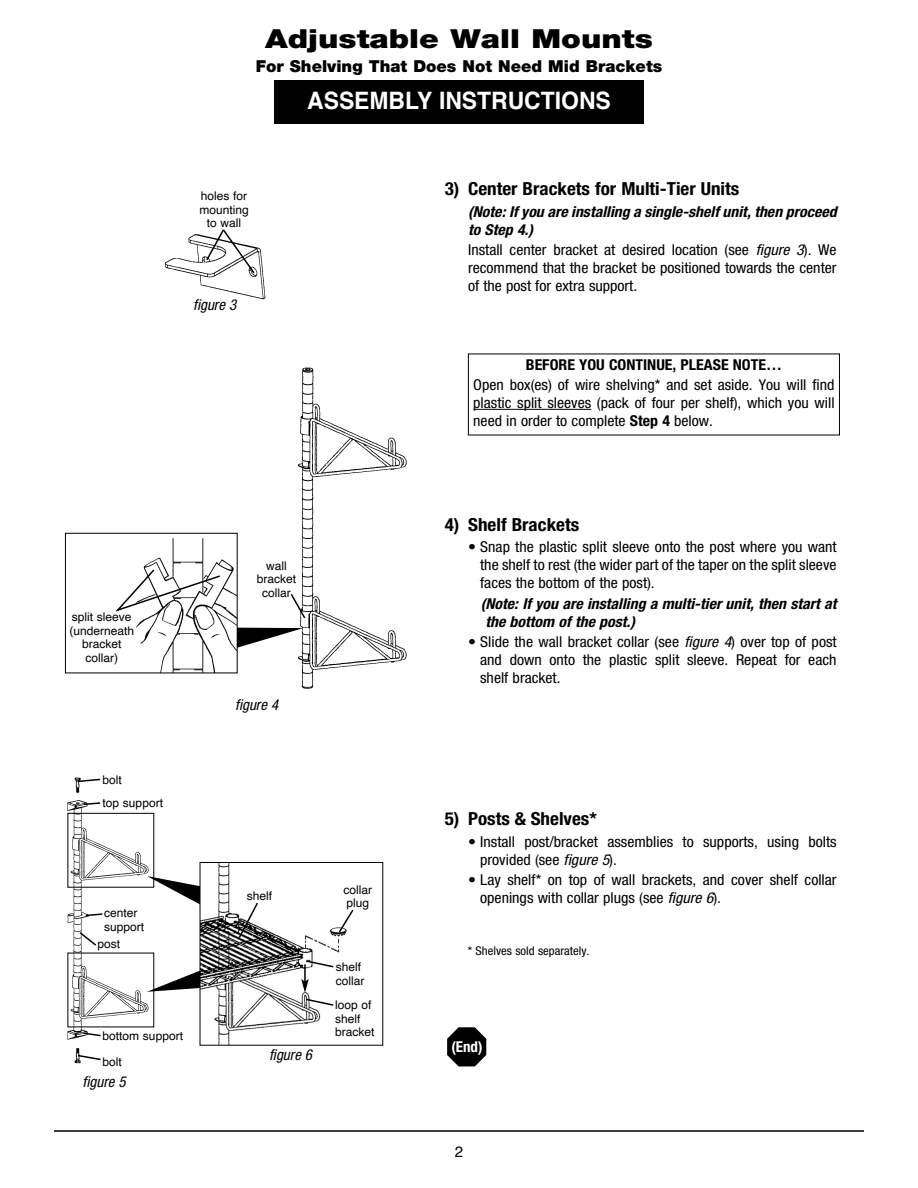
<style>
.page{position:relative;width:918px;height:1188px;background:#fff}
.page>*{position:absolute;margin:0;border:0;box-sizing:border-box;transform-origin:0 0}
.t1{font:900 26.25px "Helvetica Neue LT Pro";color:#000;scale:1.2 1}
.t2{font:700 24px "Helvetica";color:#fff;scale:.95 1}
.t3{font:700 condensed 18px "Helvetica Neue LT Pro";color:#000;scale:1.06 1}
.t4{font:900 16.5px "Helvetica Neue LT Pro";color:#000}
.t5{font:condensed 15px/18px "Helvetica Neue LT Pro";color:#000;text-align:justify;scale:1.06 1}
.t6{font:italic 700 condensed 15px/18px "Helvetica Neue LT Pro";color:#000;scale:1.06 1}
.t7{font:700 condensed 15px "Helvetica Neue LT Pro";color:#000;scale:1.06 1}
.t8{font:italic condensed 15px "Helvetica Neue LT Pro";color:#000}
.t9{font:700 condensed 15px "Helvetica Neue LT Pro";color:#fff}
.t10{font:15px "Helvetica";color:#000}
.t11{font:12px/13.5px "Helvetica";color:#000}
.t12{font:condensed 12px "Helvetica Neue LT Pro";color:#000;scale:1.06 1}
.s1{font-style:italic}
.s2{font-weight:700}
</style>
<div class="page">
<hr style="left:54px;top:1130px;width:810px;height:2px;background:#000">
<hr style="left:473px;top:409px;width:118px;height:1px;background:#000">
<img style="left:164px;top:234px;width:102px;height:66px">
<img style="left:298px;top:367px;width:109px;height:322px">
<img style="left:67px;top:777px;width:86px;height:287px">
<svg style="left:205px;top:229px;width:51px;height:46px"></svg>
<svg style="left:238px;top:628px;width:65px;height:23px"></svg>
<svg style="left:290px;top:592px;width:17px;height:28px"></svg>
<svg style="left:77px;top:778px;width:25px;height:5px"></svg>
<svg style="left:82px;top:801px;width:20px;height:5px"></svg>
<svg style="left:76px;top:1054px;width:26px;height:7px"></svg>
<img style="left:137px;top:538px;width:99px;height:133px">
<div style="left:65px;top:533px;width:173px;height:140px;border:1px solid #000"></div>
<svg style="left:115px;top:568px;width:107px;height:45px"></svg>
<svg style="left:67px;top:813px;width:317px;height:233px"></svg>
<svg style="left:237px;top:901px;width:22px;height:39px"></svg>
<svg style="left:301px;top:959px;width:34px;height:48px"></svg>
<svg style="left:337px;top:908px;width:18px;height:26px"></svg>
<div style="left:274px;top:80px;width:370px;height:44px;background:#000"></div>
<svg style="left:447px;top:1027px;width:39px;height:39px"></svg>
<h1 class="t1" style="left:265px;top:30px;width:325px">Adjustable Wall Mounts</h1>
<h2 class="t2" style="left:307px;top:90px;width:321px">ASSEMBLY INSTRUCTIONS</h2>
<p class="t4" style="left:256px;top:60px;width:408px">For Shelving That Does Not Need Mid Brackets</p>
<p class="t11" style="left:199px;top:190px;width:51px;text-align:center">holes for mounting to wall</p>
<p class="t8" style="left:193px;top:296px;width:45px">figure 3</p>
<p class="t3" style="left:445px;top:182px;width:279px">3) Center Brackets for Multi-Tier Units</p>
<p class="t6" style="left:468px;top:204px;width:349px">(Note: If you are installing a single-shelf unit, then proceed to Step 4.)</p>
<p class="t5" style="left:468px;top:242px;width:349px">Install center bracket at desired location (see <span class="s1">figure 3</span>). We recommend that the bracket be positioned towards the center of the post for extra support.</p>
<p class="t7" style="left:526px;top:359px;width:243px">BEFORE YOU CONTINUE, PLEASE NOTE…</p>
<p class="t5" style="left:473px;top:377px;width:342px">Open box(es) of wire shelving* and set aside. You will find plastic split sleeves (pack of four per shelf), which you will need in order to complete <span class="s2">Step 4</span> below.</p>
<p class="t11" style="left:69px;top:611px;width:66px;text-align:center">split sleeve (underneath bracket collar)</p>
<p class="t11" style="left:103px;top:774px;width:21px">bolt</p>
<p class="t11" style="left:103px;top:797px;width:62px">top support</p>
<p class="t11" style="left:104px;top:907px;width:42px">center support</p>
<p class="t11" style="left:98px;top:938px;width:24px">post</p>
<p class="t11" style="left:103px;top:1030px;width:82px">bottom support</p>
<p class="t11" style="left:103px;top:1056px;width:21px">bolt</p>
<p class="t8" style="left:83px;top:1073px;width:45px">figure 5</p>
<p class="t11" style="left:257px;top:560px;width:41px;text-align:center">wall bracket collar</p>
<p class="t8" style="left:235px;top:696px;width:45px">figure 4</p>
<p class="t11" style="left:247px;top:890px;width:27px">shelf</p>
<p class="t8" style="left:269px;top:1046px;width:45px">figure 6</p>
<p class="t11" style="left:343px;top:884px;width:30px">collar plug</p>
<p class="t11" style="left:336px;top:961px;width:30px">shelf collar</p>
<p class="t11" style="left:335px;top:999px;width:41px">loop of shelf bracket</p>
<p class="t3" style="left:445px;top:518px;width:128px">4) Shelf Brackets</p>
<p class="t5" style="left:480px;top:539px;width:338px;text-indent:-12px">• Snap the plastic split sleeve onto the post where you want the shelf to rest (the wider part of the taper on the split sleeve faces the bottom of the post).</p>
<p class="t6" style="left:485px;top:596px;width:333px;text-indent:-5px">(Note: If you are installing a multi-tier unit, then start at the bottom of the post.)</p>
<p class="t5" style="left:480px;top:634px;width:338px;text-indent:-12px">• Slide the wall bracket collar (see <span class="s1">figure 4</span>) over top of post and down onto the plastic split sleeve. Repeat for each shelf bracket.</p>
<p class="t3" style="left:445px;top:813px;width:145px">5) Posts &amp; Shelves*</p>
<p class="t5" style="left:480px;top:834px;width:338px;text-indent:-12px">• Install post/bracket assemblies to supports, using bolts provided (see <span class="s1">figure 5</span>).</p>
<p class="t5" style="left:480px;top:872px;width:338px;text-indent:-12px">• Lay shelf* on top of wall brackets, and cover shelf collar openings with collar plugs (see <span class="s1">figure 6</span>).</p>
<p class="t12" style="left:468px;top:947px;width:116px">* Shelves sold separately.</p>
<p class="t9" style="left:451px;top:1041px;width:33px">(End)</p>
<p class="t10" style="left:455px;top:1145px;width:10px">2</p>
</div>
